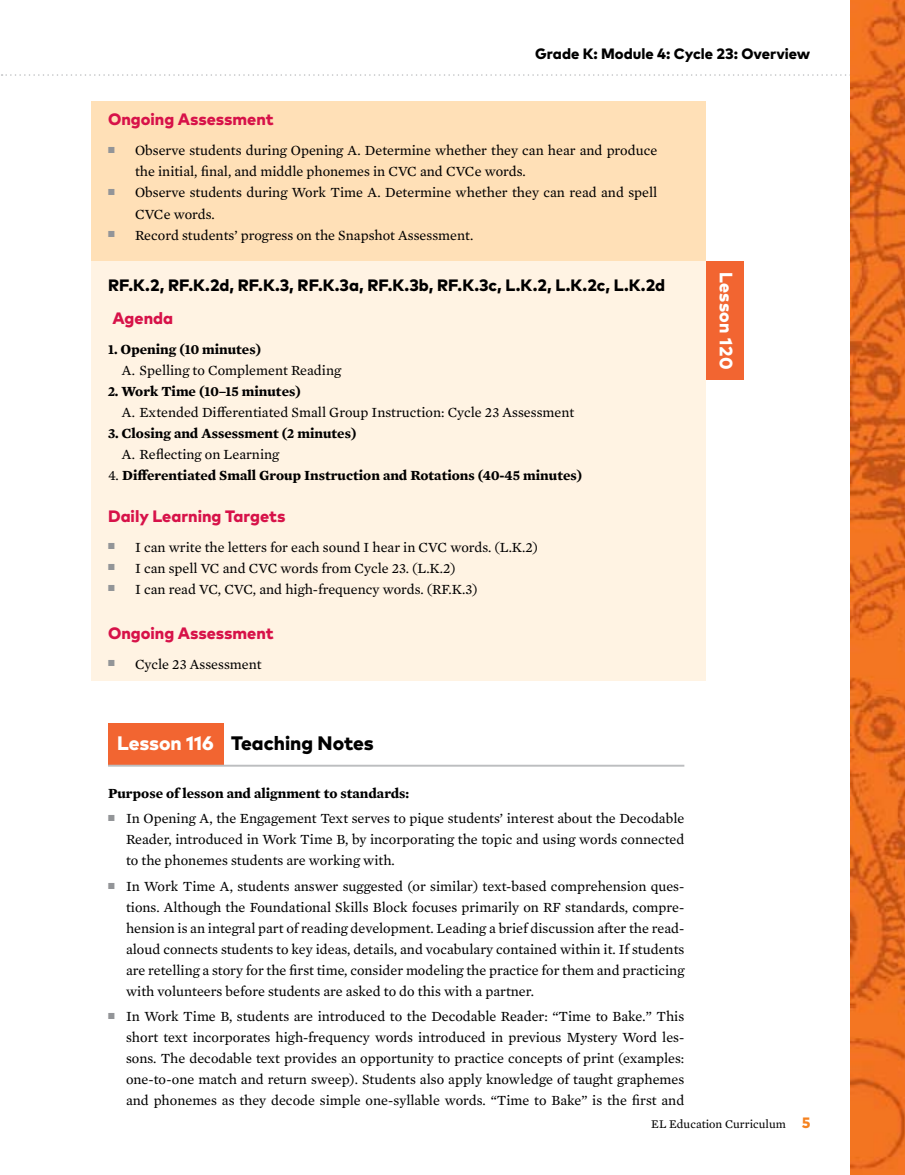
<style>
.page{position:relative;width:905px;height:1175px;background:#fff}
.page>*{position:absolute;margin:0;border:0;box-sizing:border-box;transform-origin:0 0}
.t1{font:800 19.5px "Mark Pro";color:#000}
.t2{font:800 18px "Mark Pro";letter-spacing:.02em;color:#fff}
.t3{font:800 16.5px "Mark Pro";color:#000}
.t4{font:800 16.5px "Mark Pro";color:#d71249}
.t5{font:800 15px "Mark Pro";color:#000}
.t6{font:14.25px/21px "Mercury Text G2";color:#000;text-align:justify}
.t7{font:700 14.25px "Mercury Text G2";color:#000}
.t8{font:12px "Mercury Text G2";color:#000}
.s1{font-weight:400}
.s2{color:#fff}
.s3{font-style:italic}
.s4{font-family:"Mark Pro";font-weight:800;font-size:15px;color:#f58220}
</style>
<div class="page">
<svg style="left:2px;top:74px;width:903px;height:2px"></svg>
<img style="left:850px;top:0;width:54px;height:1174px">
<div style="left:91px;top:261px;width:614px;height:420px;background:#fff3e3"></div>
<div style="left:91px;top:101px;width:614px;height:160px;background:#ffe0b7"></div>
<div style="left:108px;top:723px;width:116px;height:42px;background:#f26531"></div>
<hr style="left:108px;top:764px;width:576px;height:2px;background:#bcbec0">
<div style="left:706px;top:261px;width:37px;height:119px;background:#f26531"></div>
<p class="t5" style="left:535px;top:42px;width:277px">Grade K: Module 4: Cycle 23: Overview</p>
<p class="t4" style="left:108px;top:107px;width:167px">Ongoing Assessment</p>
<p class="t6" style="left:135px;top:139px;width:523px;text-indent:-27px"><sup>■</sup> Observe students during Opening A. Determine whether they can hear and produce the initial, final, and middle phonemes in CVC and CVCe words.</p>
<p class="t6" style="left:135px;top:181px;width:523px;text-indent:-27px"><sup>■</sup> Observe students during Work Time A. Determine whether they can read and spell<br>CVCe words.</p>
<p class="t6" style="left:108px;top:223px;width:367px"><sup>■</sup> Record students’ progress on the Snapshot Assessment.</p>
<p class="t3" style="left:108px;top:272px;width:558px">RF.K.2, RF.K.2d, RF.K.3, RF.K.3a, RF.K.3b, RF.K.3c, L.K.2, L.K.2c, L.K.2d</p>
<p class="t4" style="left:113px;top:305px;width:62px">Agenda</p>
<p class="t7" style="left:108px;top:338px;width:154px">1. Opening (10 minutes)</p>
<p class="t6" style="left:122px;top:358px;width:221px">A. Spelling to Complement Reading</p>
<p class="t7" style="left:108px;top:380px;width:194px">2. Work Time (10–15 minutes)</p>
<p class="t6" style="left:122px;top:400px;width:454px">A. Extended Differentiated Small Group Instruction: Cycle 23 Assessment</p>
<p class="t7" style="left:108px;top:422px;width:250px">3. Closing and Assessment (2 minutes)</p>
<p class="t6" style="left:122px;top:442px;width:159px">A. Reflecting on Learning</p>
<p class="t7" style="left:108px;top:464px;width:475px"><span class="s1">4.</span> Differentiated Small Group Instruction and Rotations (40-45 minutes)</p>
<p class="t4" style="left:108px;top:503px;width:179px">Daily Learning Targets</p>
<p class="t6" style="left:108px;top:535px;width:431px"><sup>■</sup> I can write the letters for each sound I hear in CVC words. (L.K.2)</p>
<p class="t6" style="left:108px;top:556px;width:349px"><sup>■</sup> I can spell VC and CVC words from Cycle 23. (L.K.2)</p>
<p class="t6" style="left:108px;top:577px;width:371px"><sup>■</sup> I can read VC, CVC, and high-frequency words. (RF.K.3)</p>
<p class="t4" style="left:108px;top:620px;width:167px">Ongoing Assessment</p>
<p class="t6" style="left:108px;top:652px;width:155px"><sup>■</sup> Cycle 23 Assessment</p>
<h1 class="t1" style="left:117px;top:728px;width:258px"><span class="s2">Lesson 116</span> Teaching Notes</h1>
<p class="t7" style="left:108px;top:782px;width:303px">Purpose of lesson and alignment to standards:</p>
<p class="t6" style="left:126px;top:807px;width:560px;text-indent:-18px"><sup>■</sup> In Opening A, the Engagement Text serves to pique students’ interest about the Decodable Reader, introduced in Work Time B, by incorporating the topic and using words connected to the phonemes students are working with.</p>
<p class="t6" style="left:126px;top:874px;width:560px;text-indent:-18px"><sup>■</sup> In Work Time A, students answer suggested (or similar) text-based comprehension ques&shy;tions. Although the Foundational Skills Block focuses primarily on RF standards, compre&shy;hension is an integral part of reading development. Leading a brief discussion after the read&shy;aloud connects students to key ideas, details, and vocabulary contained within it. If students are retelling a story for the first time, consider modeling the practice for them and practicing with volunteers before students are asked to do this with a partner.</p>
<p class="t6" style="left:126px;top:1005px;width:560px;text-indent:-18px"><sup>■</sup> In Work Time B, students are introduced to the Decodable Reader: “Time to Bake<span class="s3">.</span>” This short text incorporates high-frequency words introduced in previous Mystery Word les&shy;sons. The decodable text provides an opportunity to practice concepts of print (examples: one-to-one match and return sweep). Students also apply knowledge of taught graphemes and phonemes as they decode simple one-syllable words. “Time to Bake” is the first and</p>
<p class="t2" style="left:740px;top:272px;width:99px;rotate:90deg">Lesson 120</p>
<p class="t8" style="left:651px;top:1115px;width:161px">EL Education Curriculum <span class="s4">5</span></p>
</div>
